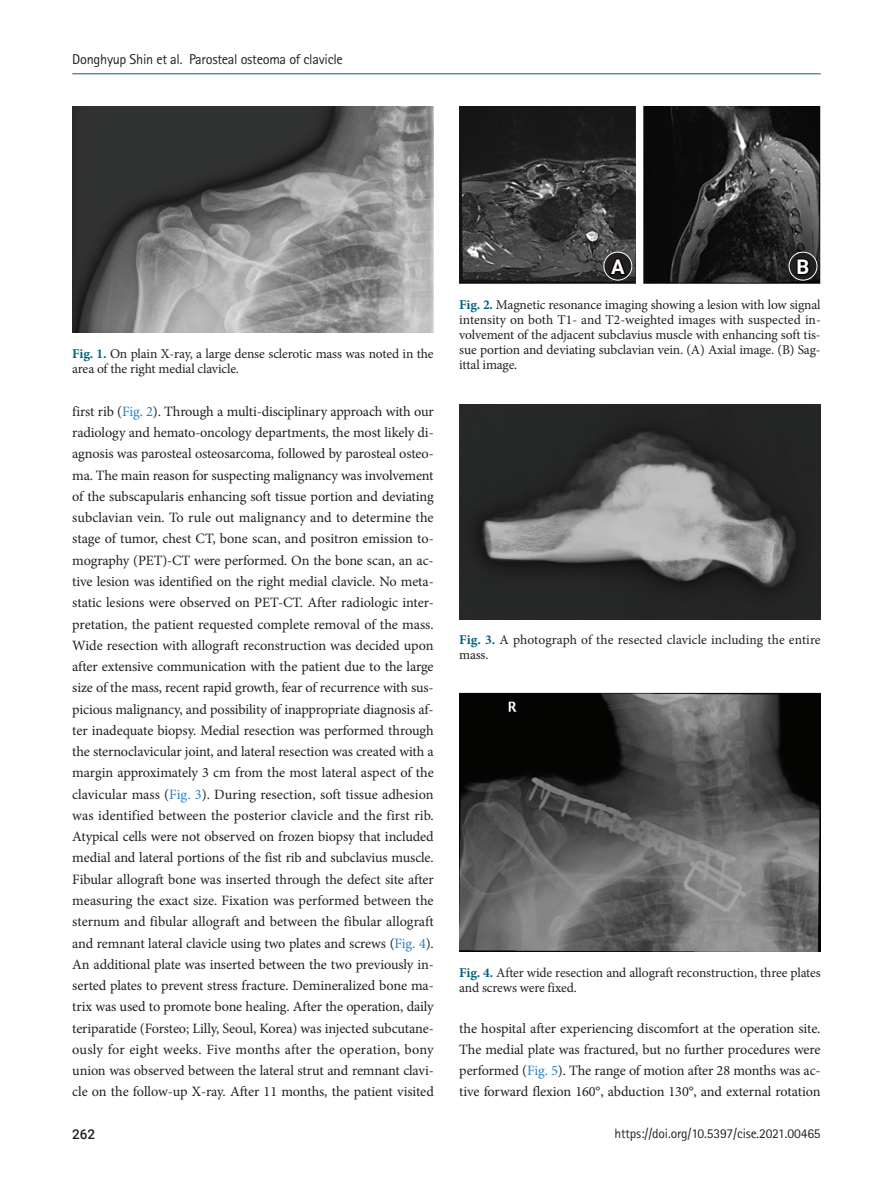
<style>
.page{position:relative;width:893px;height:1191px;background:#fff}
.page>*{position:absolute;margin:0;border:0;box-sizing:border-box;transform-origin:0 0}
.t1{font:700 20.25px "Roboto";color:#fff}
.t2{font:14.25px/21.3px "Minion Pro";letter-spacing:-.01em;color:#231f20;text-align:justify}
.t3{font:14.25px "Rotis Sans Serif Std";letter-spacing:-.02em;color:#231f20}
.t4{font:13.5px/15px "Minion Pro";letter-spacing:-.01em;color:#231f20}
.t5{font:13.5px "Rotis Sans Serif Std";letter-spacing:-.01em;color:#231f20}
.t6{font:500 13.5px "Roboto";color:#231f20}
.s1{font-weight:700;color:#006180}
.s2{color:#2a80c3}
</style>
<div class="page">
<img style="left:72px;top:106px;width:362px;height:226px">
<img style="left:459px;top:106px;width:362px;height:178px">
<img style="left:459px;top:404px;width:362px;height:215px">
<img style="left:459px;top:692px;width:362px;height:259px">
<svg style="left:604px;top:252px;width:28px;height:28px"></svg>
<div style="left:603px;top:252px;width:29px;height:28px;border:1px solid #fff;border-radius:50%"></div>
<svg style="left:607px;top:257px;width:22px;height:20px"></svg>
<svg style="left:789px;top:252px;width:28px;height:28px"></svg>
<div style="left:789px;top:252px;width:28px;height:28px;border:1px solid #fff;border-radius:50%"></div>
<svg style="left:795px;top:256px;width:17px;height:21px"></svg>
<hr style="left:72px;top:73px;width:749px;height:1px;background:#006180">
<p class="t3" style="left:72px;top:51px;width:272px">Donghyup Shin et al. Parosteal osteoma of clavicle</p>
<p class="t4" style="left:72px;top:346px;width:363px"><span class="s1">Fig. 1.</span> On plain X-ray, a large dense sclerotic mass was noted in the area of the right medial clavicle.</p>
<p class="t2" style="left:72px;top:401px;width:363px">first rib (<span class="s2">Fig. 2</span>). Through a multi-disciplinary approach with our radiology and hemato-oncology departments, the most likely di&shy;agnosis was parosteal osteosarcoma, followed by parosteal osteo&shy;ma. The main reason for suspecting malignancy was involvement of the subscapularis enhancing soft tissue portion and deviating subclavian vein. To rule out malignancy and to determine the stage of tumor, chest CT, bone scan, and positron emission to&shy;mography (PET)-CT were performed. On the bone scan, an ac&shy;tive lesion was identified on the right medial clavicle. No meta&shy;static lesions were observed on PET-CT. After radiologic inter&shy;pretation, the patient requested complete removal of the mass.<br>Wide resection with allograft reconstruction was decided upon after extensive communication with the patient due to the large size of the mass, recent rapid growth, fear of recurrence with sus&shy;picious malignancy, and possibility of inappropriate diagnosis af&shy;ter inadequate biopsy. Medial resection was performed through the sternoclavicular joint, and lateral resection was created with a margin approximately 3 cm from the most lateral aspect of the clavicular mass (<span class="s2">Fig. 3</span>). During resection, soft tissue adhesion was identified between the posterior clavicle and the first rib.<br>Atypical cells were not observed on frozen biopsy that included medial and lateral portions of the fist rib and subclavius muscle.<br>Fibular allograft bone was inserted through the defect site after measuring the exact size. Fixation was performed between the sternum and fibular allograft and between the fibular allograft and remnant lateral clavicle using two plates and screws (<span class="s2">Fig. 4</span>).<br>An additional plate was inserted between the two previously in&shy;serted plates to prevent stress fracture. Demineralized bone ma&shy;trix was used to promote bone healing. After the operation, daily teriparatide (Forsteo; Lilly, Seoul, Korea) was injected subcutane&shy;ously for eight weeks. Five months after the operation, bony union was observed between the lateral strut and remnant clavi&shy;cle on the follow-up X-ray. After 11 months, the patient visited</p>
<h1 class="t1" style="left:611px;top:252px;width:15px">A</h1>
<h1 class="t1" style="left:797px;top:252px;width:14px">B</h1>
<p class="t4" style="left:459px;top:297px;width:363px;text-align:justify"><span class="s1">Fig. 2.</span> Magnetic resonance imaging showing a lesion with low signal intensity on both T1- and T2-weighted images with suspected in&shy;volvement of the adjacent subclavius muscle with enhancing soft tis&shy;sue portion and deviating subclavian vein. (A) Axial image. (B) Sag&shy;ittal image.</p>
<p class="t4" style="left:459px;top:632px;width:363px"><span class="s1">Fig. 3.</span> A photograph of the resected clavicle including the entire mass.</p>
<p class="t4" style="left:459px;top:965px;width:363px"><span class="s1">Fig. 4.</span> After wide resection and allograft reconstruction, three plates and screws were fixed.</p>
<p class="t2" style="left:459px;top:1017px;width:363px">the hospital after experiencing discomfort at the operation site.<br>The medial plate was fractured, but no further procedures were performed (<span class="s2">Fig. 5</span>). The range of motion after 28 months was ac&shy;tive forward flexion 160°, abduction 130°, and external rotation</p>
<p class="t6" style="left:72px;top:1124px;width:25px">262</p>
<p class="t5" style="left:615px;top:1125px;width:208px">https://doi.org/10.5397/cise.2021.00465</p>
</div>
